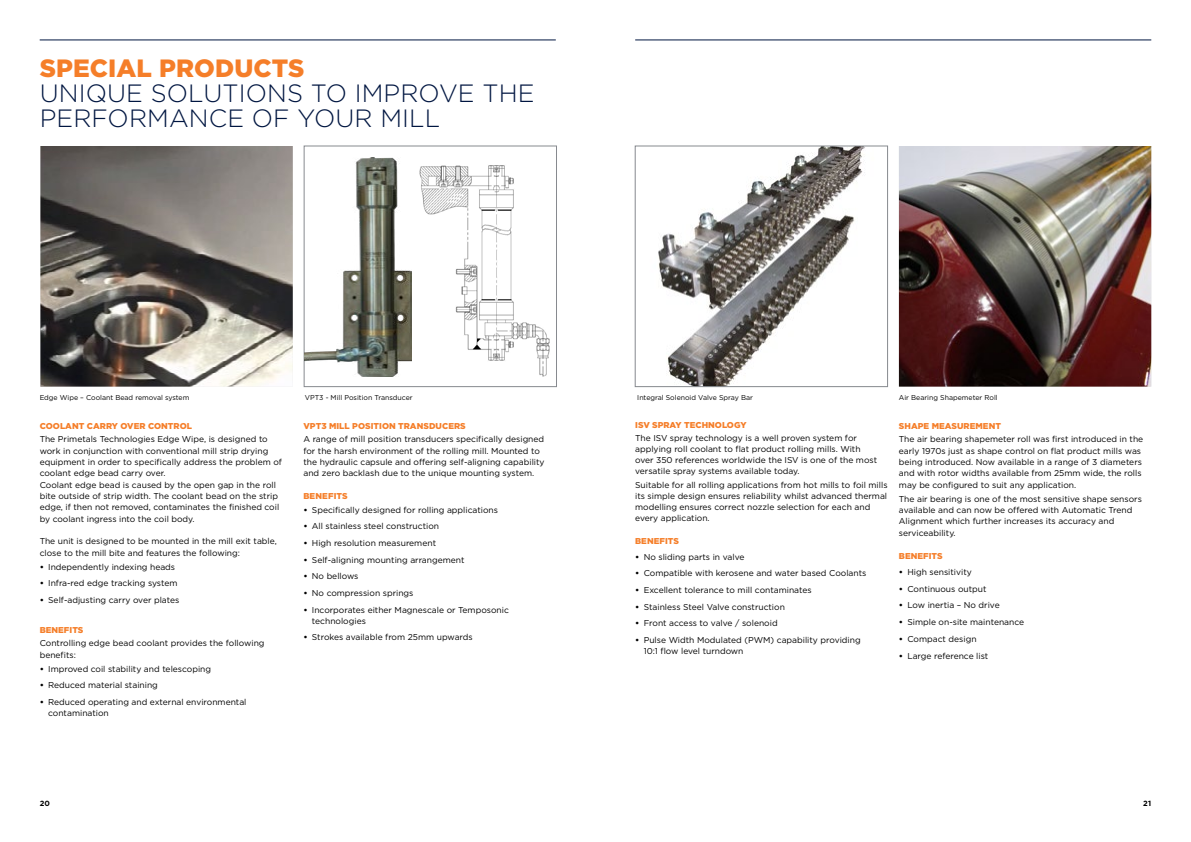
<style>
.page{position:relative;width:1191px;height:842px;background:#fff}
.page>*{position:absolute;margin:0;border:0;box-sizing:border-box;transform-origin:0 0}
.t1{font:300 25px/25px "Gotham";letter-spacing:.005em;color:#001641}
.t2{font:900 25px "Gotham";letter-spacing:.005em;color:#f57e29}
.t3{font:8.5px/11.3px "Gotham";color:#000}
.t4{font:900 8.5px "Gotham";letter-spacing:.005em;color:#f57e29}
.t5{font:700 7.5px "Gotham";color:#000}
.t6{font:7px "Gotham";color:#000}
.s1{font-weight:700}
</style>
<div class="page">
<hr style="left:40px;top:40px;width:516px;height:1px;background:#001641">
<hr style="left:635px;top:40px;width:516px;height:1px;background:#001641">
<svg style="left:634px;top:145px;width:254px;height:243px"></svg>
<img style="left:40px;top:146px;width:253px;height:241px">
<img style="left:899px;top:146px;width:252px;height:241px">
<svg style="left:303px;top:145px;width:254px;height:243px"></svg>
<img style="left:305px;top:157px;width:106px;height:220px">
<h1 class="t2" style="left:40px;top:51px;width:266px">SPECIAL PRODUCTS</h1>
<h1 class="t1" style="left:40px;top:80px;width:496px">UNIQUE SOLUTIONS TO IMPROVE THE<br>PERFORMANCE OF YOUR MILL</h1>
<p class="t6" style="left:40px;top:393px;width:151px">Edge Wipe – Coolant Bead removal system</p>
<p class="t6" style="left:305px;top:393px;width:109px">VPT3 - Mill Position Transducer</p>
<p class="t6" style="left:637px;top:393px;width:117px">Integral Solenoid Valve Spray Bar</p>
<p class="t6" style="left:899px;top:393px;width:100px">Air Bearing Shapemeter Roll</p>
<p class="t4" style="left:40px;top:420px;width:154px">COOLANT CARRY OVER CONTROL</p>
<p class="t3" style="left:40px;top:433px;width:244px">The Primetals Technologies Edge Wipe, is designed to work in conjunction with conventional mill strip drying equipment in order to specifically address the problem of coolant edge bead carry over.<br>Coolant edge bead is caused by the open gap in the roll bite outside of strip width. The coolant bead on the strip edge, if then not removed, contaminates the finished coil by coolant ingress into the coil body.</p>
<p class="t3" style="left:40px;top:535px;width:239px">The unit is designed to be mounted in the mill exit table, close to the mill bite and features the following:</p>
<p class="t3" style="left:40px;top:561px;width:137px"><span class="s1">•</span> Independently indexing heads</p>
<p class="t3" style="left:40px;top:577px;width:139px"><span class="s1">•</span> Infra-red edge tracking system</p>
<p class="t3" style="left:40px;top:594px;width:141px"><span class="s1">•</span> Self-adjusting carry over plates</p>
<p class="t4" style="left:40px;top:624px;width:45px">BENEFITS</p>
<p class="t3" style="left:40px;top:637px;width:226px">Controlling edge bead coolant provides the following benefits:</p>
<p class="t3" style="left:40px;top:663px;width:173px"><span class="s1">•</span> Improved coil stability and telescoping</p>
<p class="t3" style="left:40px;top:679px;width:120px"><span class="s1">•</span> Reduced material staining</p>
<p class="t3" style="left:48px;top:696px;width:200px;line-height:11px;text-indent:-8px"><span class="s1">•</span> Reduced operating and external environmental contamination</p>
<p class="t4" style="left:303px;top:420px;width:164px">VPT3 MILL POSITION TRANSDUCERS</p>
<p class="t3" style="left:303px;top:433px;width:243px">A range of mill position transducers specifically designed for the harsh environment of the rolling mill. Mounted to the hydraulic capsule and offering self-aligning capability and zero backlash due to the unique mounting system.</p>
<p class="t4" style="left:303px;top:490px;width:46px">BENEFITS</p>
<p class="t3" style="left:303px;top:504px;width:196px"><span class="s1">•</span> Specifically designed for rolling applications</p>
<p class="t3" style="left:303px;top:521px;width:137px"><span class="s1">•</span> All stainless steel construction</p>
<p class="t3" style="left:303px;top:537px;width:134px"><span class="s1">•</span> High resolution measurement</p>
<p class="t3" style="left:303px;top:554px;width:163px"><span class="s1">•</span> Self-aligning mounting arrangement</p>
<p class="t3" style="left:303px;top:571px;width:57px"><span class="s1">•</span> No bellows</p>
<p class="t3" style="left:303px;top:587px;width:112px"><span class="s1">•</span> No compression springs</p>
<p class="t3" style="left:312px;top:604px;width:198px;line-height:11px;text-indent:-8px"><span class="s1">•</span> Incorporates either Magnescale or Temposonic technologies</p>
<p class="t3" style="left:303px;top:632px;width:171px"><span class="s1">•</span> Strokes available from 25mm upwards</p>
<p class="t4" style="left:635px;top:419px;width:113px">ISV SPRAY TECHNOLOGY</p>
<p class="t3" style="left:635px;top:432px;width:243px;line-height:11px">The ISV spray technology is a well proven system for applying roll coolant to flat product rolling mills. With over 350 references worldwide the ISV is one of the most versatile spray systems available today.</p>
<p class="t3" style="left:635px;top:479px;width:254px;line-height:11px">Suitable for all rolling applications from hot mills to foil mills its simple design ensures reliability whilst advanced thermal modelling ensures correct nozzle selection for each and every application.</p>
<p class="t4" style="left:635px;top:535px;width:45px">BENEFITS</p>
<p class="t3" style="left:635px;top:551px;width:111px"><span class="s1">•</span> No sliding parts in valve</p>
<p class="t3" style="left:635px;top:567px;width:233px"><span class="s1">•</span> Compatible with kerosene and water based Coolants</p>
<p class="t3" style="left:635px;top:584px;width:178px"><span class="s1">•</span> Excellent tolerance to mill contaminates</p>
<p class="t3" style="left:635px;top:601px;width:151px"><span class="s1">•</span> Stainless Steel Valve construction</p>
<p class="t3" style="left:635px;top:617px;width:144px"><span class="s1">•</span> Front access to valve / solenoid</p>
<p class="t3" style="left:643px;top:634px;width:218px;line-height:11px;text-indent:-8px"><span class="s1">•</span> Pulse Width Modulated (PWM) capability providing<br>10:1 flow level turndown</p>
<p class="t4" style="left:899px;top:420px;width:104px">SHAPE MEASUREMENT</p>
<p class="t3" style="left:899px;top:433px;width:246px">The air bearing shapemeter roll was first introduced in the early 1970s just as shape control on flat product mills was being introduced. Now available in a range of 3 diameters and with rotor widths available from 25mm wide, the rolls may be configured to suit any application.</p>
<p class="t3" style="left:899px;top:493px;width:244px">The air bearing is one of the most sensitive shape sensors available and can now be offered with Automatic Trend Alignment which further increases its accuracy and serviceability.</p>
<p class="t4" style="left:899px;top:550px;width:45px">BENEFITS</p>
<p class="t3" style="left:899px;top:566px;width:74px"><span class="s1">•</span> High sensitivity</p>
<p class="t3" style="left:899px;top:583px;width:89px"><span class="s1">•</span> Continuous output</p>
<p class="t3" style="left:899px;top:600px;width:102px"><span class="s1">•</span> Low inertia – No drive</p>
<p class="t3" style="left:899px;top:616px;width:127px"><span class="s1">•</span> Simple on-site maintenance</p>
<p class="t3" style="left:899px;top:633px;width:79px"><span class="s1">•</span> Compact design</p>
<p class="t3" style="left:899px;top:650px;width:91px"><span class="s1">•</span> Large reference list</p>
<p class="t5" style="left:40px;top:798px;width:12px">20</p>
<p class="t5" style="left:1143px;top:798px;width:9px">21</p>
</div>
